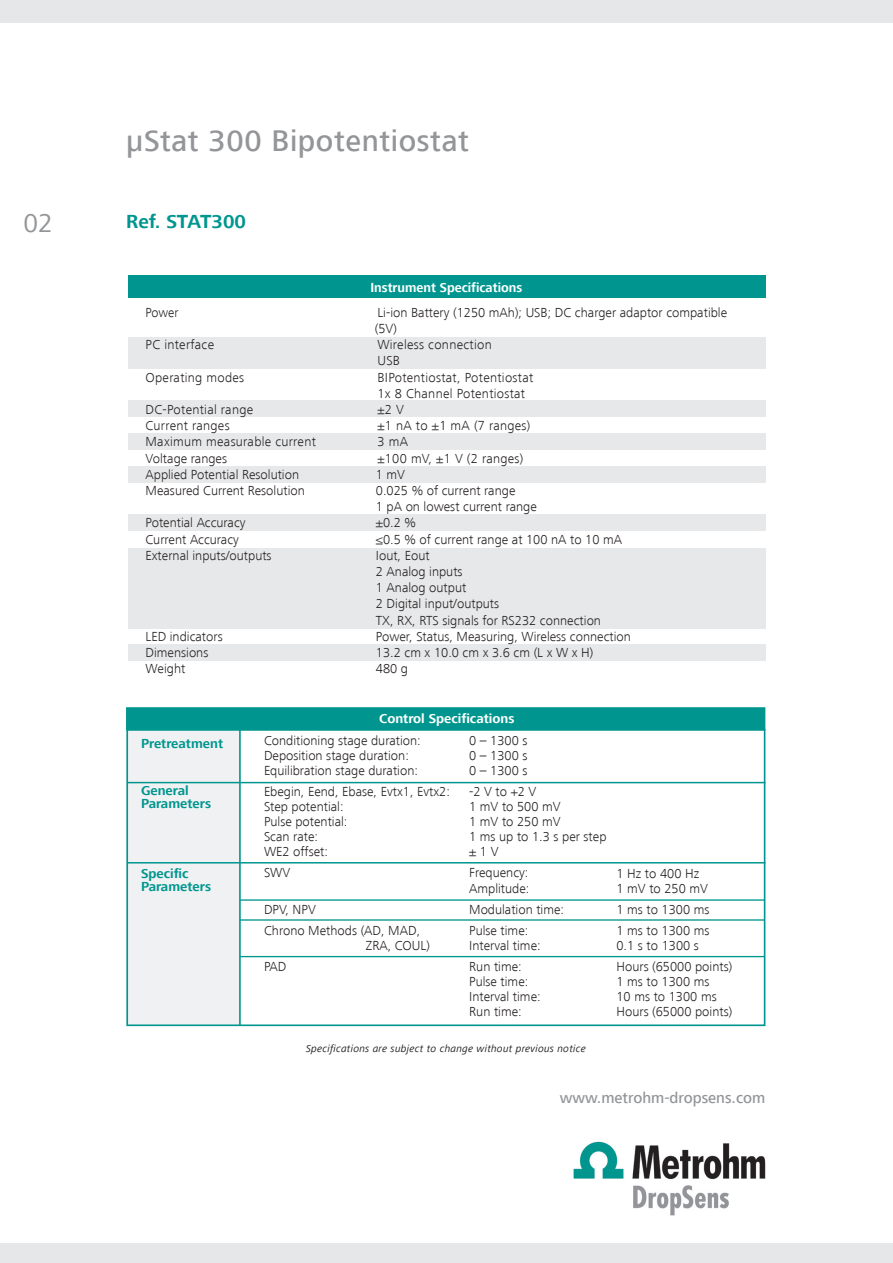
<style>
.page{position:relative;width:893px;height:1263px;background:#fff}
.page>*{position:absolute;margin:0;border:0;box-sizing:border-box;transform-origin:0 0}
.t1{font:500 30.75px "Frutiger Next LT";letter-spacing:.02em;color:#939598}
.t2{font:27px "Frutiger Next LT";color:#939598}
.t3{font:700 19.5px "Frutiger Next LT";color:#00968f}
.t4{font:500 15.75px "Frutiger Next LT";color:#939598}
.t5{font:300 13.5px/15.1px "Frutiger Next LT";color:#231f20}
.t6{font:300 13.5px/16.2px "Frutiger Next LT";letter-spacing:.02em;color:#231f20}
.t7{font:700 13.5px/12.3px "Frutiger Next LT";color:#00968f}
.t8{font:700 13.5px "Frutiger Next LT";color:#fff;scale:.96 1}
.t9{font:700 13.5px "Frutiger Next LT";color:#fff}
.t10{font:300 13.5px "Frutiger Next LT";color:#231f20;scale:.96 1}
.t11{font:italic 10.5px "Frutiger Next LT";letter-spacing:.02em;color:#231f20}
</style>
<div class="page">
<div style="left:0;top:0;width:893px;height:23px;background:#e6e7e9"></div>
<div style="left:0;top:1243px;width:893px;height:20px;background:#e6e7e9"></div>
<img style="left:573px;top:1141px;width:193px;height:75px">
<div style="left:128px;top:275px;width:637px;height:23px;background:#00968f"></div>
<div style="left:128px;top:401px;width:637px;height:16px;background:#e7e8e9"></div>
<div style="left:128px;top:337px;width:637px;height:32px;background:#e7e8e9"></div>
<div style="left:128px;top:434px;width:637px;height:16px;background:#e7e8e9"></div>
<div style="left:128px;top:466px;width:637px;height:17px;background:#e7e8e9"></div>
<div style="left:128px;top:514px;width:637px;height:17px;background:#e7e8e9"></div>
<div style="left:128px;top:548px;width:637px;height:80px;background:#e7e8e9"></div>
<div style="left:128px;top:644px;width:637px;height:16px;background:#e7e8e9"></div>
<div style="left:126px;top:730px;width:114px;height:295px;background:#f0f1f2"></div>
<div style="left:126px;top:729px;width:639px;height:297px;border:2px solid #00968f"></div>
<hr style="left:239px;top:720px;width:2px;height:305px;background:#00968f">
<hr style="left:127px;top:782px;width:638px;height:1px;background:#00968f">
<hr style="left:127px;top:862px;width:638px;height:1px;background:#00968f">
<div style="left:126px;top:707px;width:639px;height:23px;background:#00968f;border:2px solid #00968f"></div>
<hr style="left:240px;top:956px;width:525px;height:1px;background:#00968f">
<hr style="left:240px;top:919px;width:525px;height:2px;background:#00968f">
<hr style="left:240px;top:899px;width:525px;height:2px;background:#00968f">
<h2 class="t2" style="left:23px;top:208px;width:31px">02</h2>
<h1 class="t1" style="left:126px;top:124px;width:344px">µStat 300 Bipotentiostat</h1>
<h3 class="t3" style="left:126px;top:210px;width:121px">Ref. STAT300</h3>
<p class="t8" style="left:370px;top:280px;width:159px">Instrument Specifications</p>
<p class="t10" style="left:146px;top:305px;width:36px">Power</p>
<p class="t5" style="left:375px;top:304px;width:354px;line-height:16.2px">Li-ion Battery (1250 mAh); USB; DC charger adaptor compatible (5V)</p>
<p class="t6" style="left:146px;top:337px;width:70px">PC interface</p>
<p class="t6" style="left:377px;top:337px;width:116px">Wireless connection<br>USB</p>
<p class="t6" style="left:146px;top:369px;width:100px">Operating modes</p>
<p class="t6" style="left:377px;top:369px;width:157px">BIPotentiostat, Potentiostat<br>1x 8 Channel Potentiostat</p>
<p class="t6" style="left:146px;top:401px;width:109px">DC-Potential range</p>
<p class="t5" style="left:377px;top:402px;width:28px">±2 V</p>
<p class="t6" style="left:146px;top:418px;width:86px">Current ranges</p>
<p class="t6" style="left:377px;top:418px;width:154px">±1 nA to ±1 mA (7 ranges)</p>
<p class="t6" style="left:146px;top:434px;width:172px">Maximum measurable current</p>
<p class="t5" style="left:377px;top:434px;width:32px">3 mA</p>
<p class="t5" style="left:146px;top:450px;width:83px">Voltage ranges</p>
<p class="t6" style="left:377px;top:450px;width:147px">±100 mV, ±1 V (2 ranges)</p>
<p class="t5" style="left:146px;top:467px;width:155px">Applied Potential Resolution</p>
<p class="t5" style="left:376px;top:467px;width:31px">1 mV</p>
<p class="t5" style="left:146px;top:483px;width:161px">Measured Current Resolution</p>
<p class="t5" style="left:376px;top:482px;width:163px;line-height:16.2px">0.025 % of current range<br>1 pA on lowest current range</p>
<p class="t5" style="left:146px;top:515px;width:102px">Potential Accuracy</p>
<p class="t5" style="left:376px;top:515px;width:42px">±0.2 %</p>
<p class="t5" style="left:146px;top:531px;width:95px">Current Accuracy</p>
<p class="t5" style="left:376px;top:531px;width:248px">≤0.5 % of current range at 100 nA to 10 mA</p>
<p class="t5" style="left:146px;top:548px;width:128px">External inputs/outputs</p>
<p class="t5" style="left:376px;top:547px;width:227px;line-height:16.2px">Iout, Eout<br>2 Analog inputs<br>1 Analog output<br>2 Digital input/outputs<br>TX, RX, RTS signals for RS232 connection</p>
<p class="t5" style="left:146px;top:629px;width:79px">LED indicators</p>
<p class="t5" style="left:376px;top:629px;width:257px">Power, Status, Measuring, Wireless connection</p>
<p class="t5" style="left:146px;top:645px;width:64px">Dimensions</p>
<p class="t5" style="left:376px;top:645px;width:219px">13.2 cm x 10.0 cm x 3.6 cm (L x W x H)</p>
<p class="t5" style="left:146px;top:661px;width:41px">Weight</p>
<p class="t5" style="left:376px;top:661px;width:34px">480 g</p>
<p class="t7" style="left:141px;top:737px;width:84px">Pretreatment</p>
<p class="t7" style="left:141px;top:785px;width:71px">General<br>Parameters</p>
<p class="t7" style="left:141px;top:868px;width:71px">Specific<br>Parameters</p>
<p class="t9" style="left:379px;top:711px;width:137px">Control Specifications</p>
<p class="t5" style="left:264px;top:732px;width:158px">Conditioning stage duration:<br>Deposition stage duration:<br>Equilibration stage duration:</p>
<p class="t5" style="left:264px;top:784px;width:187px">Ebegin, Eend, Ebase, Evtx1, Evtx2:<br>Step potential:<br>Pulse potential:<br>Scan rate:<br>WE2 offset:</p>
<p class="t5" style="left:264px;top:865px;width:28px">SWV</p>
<p class="t5" style="left:264px;top:899px;width:158px;line-height:21px">DPV, NPV<br>Chrono Methods (AD, MAD,</p>
<p class="t5" style="left:366px;top:938px;width:66px">ZRA, COUL)</p>
<p class="t5" style="left:264px;top:959px;width:24px">PAD</p>
<p class="t5" style="left:469px;top:732px;width:60px;text-align:justify">0 – 1300 s 0 – 1300 s 0 – 1300 s</p>
<p class="t5" style="left:469px;top:784px;width:139px">-2 V to +2 V<br>1 mV to 500 mV<br>1 mV to 250 mV<br>1 ms up to 1.3 s per step ± 1 V</p>
<p class="t5" style="left:469px;top:865px;width:62px">Frequency:<br>Amplitude:</p>
<p class="t5" style="left:469px;top:899px;width:96px;line-height:21px">Modulation time:<br>Pulse time:</p>
<p class="t5" style="left:469px;top:935px;width:73px;line-height:21px">Interval time:<br>Run time:</p>
<p class="t5" style="left:469px;top:974px;width:73px">Pulse time:<br>Interval time:<br>Run time:</p>
<p class="t11" style="left:306px;top:1042px;width:281px">Specifications are subject to change without previous notice</p>
<p class="t5" style="left:616px;top:865px;width:93px">1 Hz to 400 Hz<br>1 mV to 250 mV</p>
<p class="t5" style="left:616px;top:899px;width:95px;line-height:21px">1 ms to 1300 ms<br>1 ms to 1300 ms</p>
<p class="t5" style="left:616px;top:935px;width:117px;line-height:21px">0.1 s to 1300 s<br>Hours (65000 points)</p>
<p class="t5" style="left:616px;top:974px;width:117px">1 ms to 1300 ms<br>10 ms to 1300 ms<br>Hours (65000 points)</p>
<p class="t4" style="left:560px;top:1089px;width:207px">www.metrohm-dropsens.com</p>
</div>
